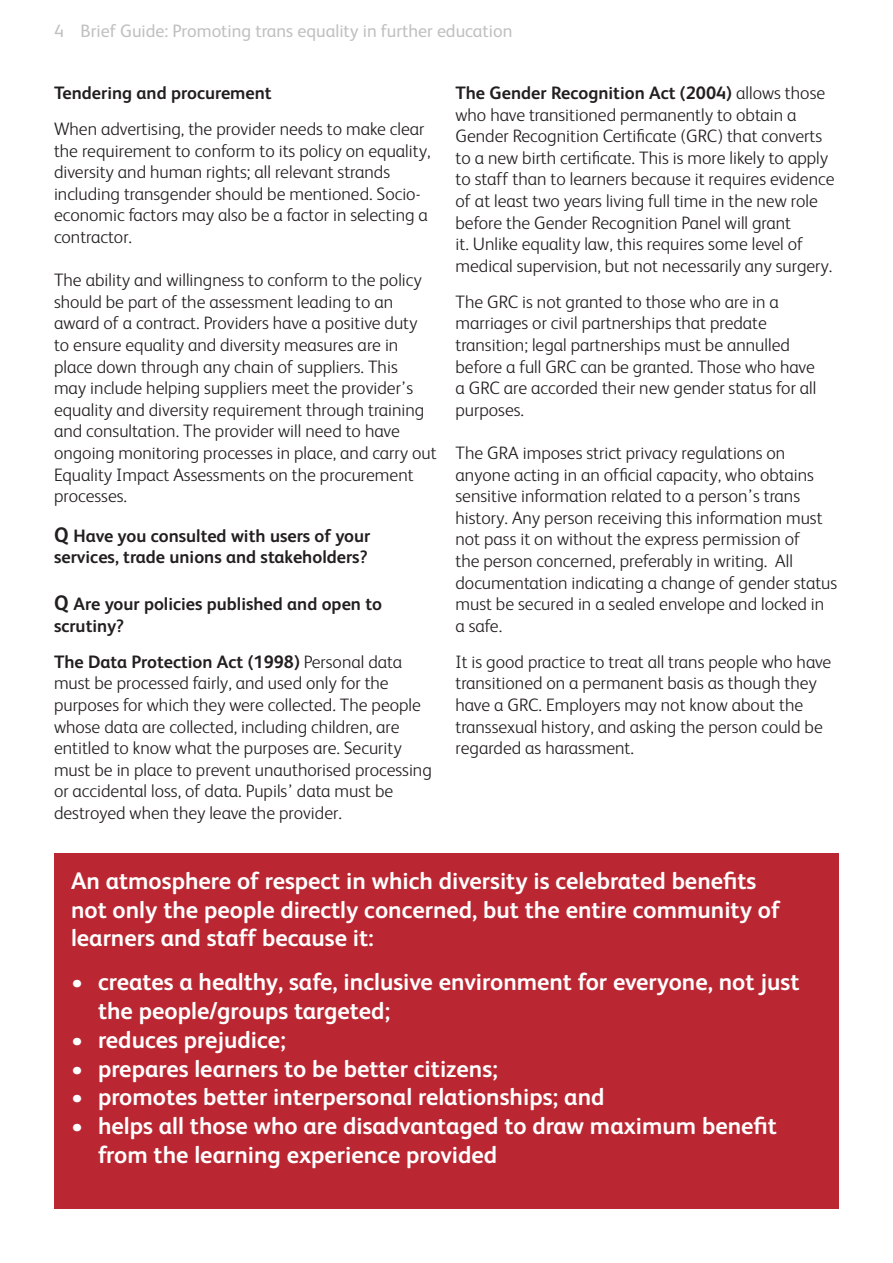
<style>
.page{position:relative;width:893px;height:1263px;background:#fff}
.page>*{position:absolute;margin:0;border:0;box-sizing:border-box;transform-origin:0 0}
.Endnote_Text{font:700 24px/28.8px "FS Albert";color:#fff}
.t1{font:300 18px/21.6px "FS Albert";color:#231f20}
.t2{font:700 18px/21.6px "FS Albert";color:#231f20}
.t3{font:18px "FS Albert";color:#c0c0c0}
.s1{font-size:21px}
.s2{font-weight:700}
</style>
<div class="page">
<div style="left:54px;top:853px;width:785px;height:356px;background:#ba2732"></div>
<p class="t3" style="left:54px;top:19px;width:460px">4 Brief Guide: Promoting trans equality in further education</p>
<p class="t2" style="left:54px;top:81px;width:219px">Tendering and procurement</p>
<p class="t1" style="left:54px;top:117px;width:378px">When advertising, the provider needs to make clear the requirement to conform to its policy on equality, diversity and human rights; all relevant strands including transgender should be mentioned. Socio&shy;economic factors may also be a factor in selecting a contractor.</p>
<p class="t1" style="left:54px;top:268px;width:384px">The ability and willingness to conform to the policy should be part of the assessment leading to an award of a contract. Providers have a positive duty to ensure equality and diversity measures are in place down through any chain of suppliers. This<br>may include helping suppliers meet the provider’s equality and diversity requirement through training and consultation. The provider will need to have ongoing monitoring processes in place, and carry out Equality Impact Assessments on the procurement processes.</p>
<p class="t2" style="left:54px;top:524px;width:318px"><span class="s1">Q</span> Have you consulted with users of your services, trade unions and stakeholders?</p>
<p class="t2" style="left:54px;top:592px;width:330px"><span class="s1">Q</span> Are your policies published and open to scrutiny?</p>
<p class="t1" style="left:54px;top:650px;width:379px"><span class="s2">The Data Protection Act (1998)</span> Personal data must be processed fairly, and used only for the purposes for which they were collected. The people whose data are collected, including children, are entitled to know what the purposes are. Security must be in place to prevent unauthorised processing or accidental loss, of data. Pupils’ data must be destroyed when they leave the provider.</p>
<p class="t1" style="left:455px;top:81px;width:381px"><span class="s2">The Gender Recognition Act (2004)</span> allows those who have transitioned permanently to obtain a Gender Recognition Certificate (GRC) that converts to a new birth certificate. This is more likely to apply to staff than to learners because it requires evidence of at least two years living full time in the new role before the Gender Recognition Panel will grant<br>it. Unlike equality law, this requires some level of medical supervision, but not necessarily any surgery.</p>
<p class="t1" style="left:455px;top:290px;width:362px">The GRC is not granted to those who are in a marriages or civil partnerships that predate transition; legal partnerships must be annulled before a full GRC can be granted. Those who have a GRC are accorded their new gender status for all purposes.</p>
<p class="t1" style="left:455px;top:441px;width:383px">The GRA imposes strict privacy regulations on anyone acting in an official capacity, who obtains sensitive information related to a person’s trans history. Any person receiving this information must not pass it on without the express permission of<br>the person concerned, preferably in writing. All documentation indicating a change of gender status must be secured in a sealed envelope and locked in a safe.</p>
<p class="t1" style="left:455px;top:650px;width:377px">It is good practice to treat all trans people who have transitioned on a permanent basis as though they have a GRC. Employers may not know about the transsexual history, and asking the person could be regarded as harassment.</p>
<p class="Endnote_Text" style="left:71px;top:865px;width:710px">An atmosphere of respect in which diversity is celebrated benefits not only the people directly concerned, but the entire community of learners and staff because it:</p>
<p class="Endnote_Text" style="left:98px;top:967px;width:703px;text-indent:-27px">• creates a healthy, safe, inclusive environment for everyone, not just the people/groups targeted;</p>
<p class="Endnote_Text" style="left:71px;top:1024px;width:217px">• reduces prejudice;</p>
<p class="Endnote_Text" style="left:71px;top:1053px;width:429px">• prepares learners to be better citizens;</p>
<p class="Endnote_Text" style="left:71px;top:1082px;width:535px">• promotes better interpersonal relationships; and</p>
<p class="Endnote_Text" style="left:98px;top:1111px;width:680px;text-indent:-27px">• helps all those who are disadvantaged to draw maximum benefit from the learning experience provided</p>
</div>
